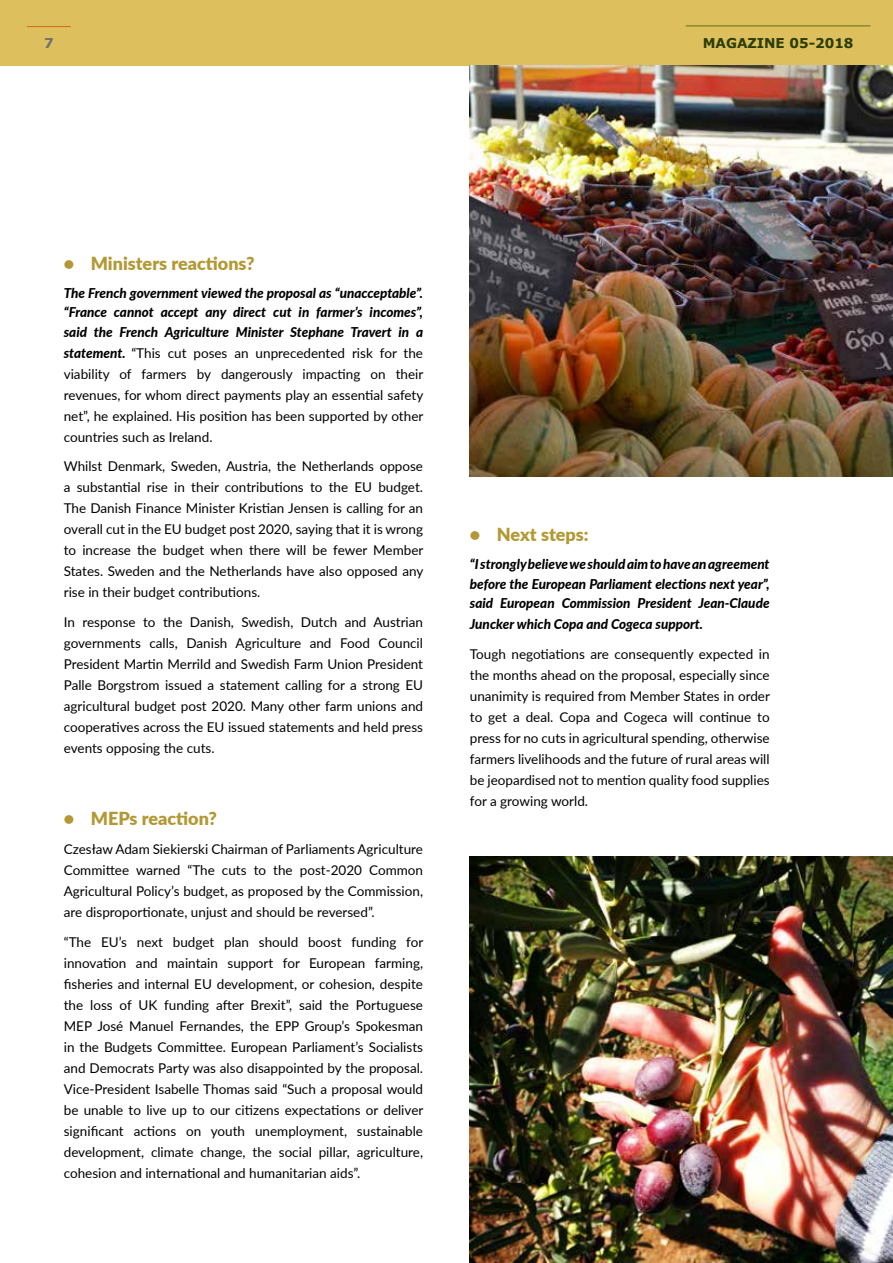
<style>
.page{position:relative;width:893px;height:1263px;background:#fff}
.page>*{position:absolute;margin:0;border:0;box-sizing:border-box;transform-origin:0 0}
.t1{font:900 18px "Lato";color:#b39834}
.t2{font:13.5px/21px "Lato";color:#000;text-align:justify}
.t3{font:italic 800 13.5px/19.5px "Lato";color:#000;text-align:justify}
.t4{font:700 13.5px "Verdana";color:#2c3d00}
.t5{font:700 13.5px "Verdana";color:#717073}
.s1{font-weight:800;font-style:italic}
</style>
<div class="page">
<div style="left:0;top:0;width:893px;height:66px;background:#ddbf5d"></div>
<hr style="left:686px;top:26px;width:184px;height:1px;background:#5e6f15">
<hr style="left:27px;top:26px;width:44px;height:1px;background:#ca6c18">
<img style="left:470px;top:857px;width:423px;height:406px">
<img style="left:470px;top:66px;width:423px;height:410px">
<p class="t5" style="left:44px;top:35px;width:11px">7</p>
<p class="t4" style="left:703px;top:34px;width:152px">MAGAZINE 05-2018</p>
<h1 class="t1" style="left:64px;top:250px;width:192px">• Ministers reactions?</h1>
<p class="t3" style="left:64px;top:283px;width:361px">The French government viewed the proposal as “unacceptable”. “France cannot accept any direct cut in farmer’s incomes”, said the French Agriculture Minister Stephane Travert in a</p>
<p class="t2" style="left:64px;top:342px;width:361px"><span class="s1">statement.</span> “This cut poses an unprecedented risk for the viability of farmers by dangerously impacting on their revenues, for whom direct payments play an essential safety net”, he explained. His position has been supported by other countries such as Ireland.</p>
<p class="t2" style="left:64px;top:455px;width:361px">Whilst Denmark, Sweden, Austria, the Netherlands oppose a substantial rise in their contributions to the EU budget.<br>The Danish Finance Minister Kristian Jensen is calling for an overall cut in the EU budget post 2020, saying that it is wrong to increase the budget when there will be fewer Member States. Sweden and the Netherlands have also opposed any rise in their budget contributions.</p>
<p class="t2" style="left:64px;top:611px;width:361px">In response to the Danish, Swedish, Dutch and Austrian governments calls, Danish Agriculture and Food Council President Martin Merrild and Swedish Farm Union President Palle Borgstrom issued a statement calling for a strong EU agricultural budget post 2020. Many other farm unions and cooperatives across the EU issued statements and held press events opposing the cuts.</p>
<h1 class="t1" style="left:64px;top:805px;width:155px">• MEPs reaction?</h1>
<p class="t2" style="left:64px;top:838px;width:361px">Czesław Adam Siekierski Chairman of Parliaments Agriculture Committee warned “The cuts to the post-2020 Common Agricultural Policy’s budget, as proposed by the Commission, are disproportionate, unjust and should be reversed”.</p>
<p class="t2" style="left:64px;top:931px;width:361px">“The EU’s next budget plan should boost funding for innovation and maintain support for European farming, fisheries and internal EU development, or cohesion, despite the loss of UK funding after Brexit”, said the Portuguese MEP José Manuel Fernandes, the EPP Group’s Spokesman in the Budgets Committee. European Parliament’s Socialists and Democrats Party was also disappointed by the proposal.<br>Vice-President Isabelle Thomas said “Such a proposal would be unable to live up to our citizens expectations or deliver significant actions on youth unemployment, sustainable development, climate change, the social pillar, agriculture, cohesion and international and humanitarian aids”.</p>
<h1 class="t1" style="left:470px;top:521px;width:120px">• Next steps:</h1>
<p class="t3" style="left:470px;top:554px;width:301px">“I strongly believe we should aim to have an agreement before the European Parliament elections next year”, said European Commission President Jean-Claude</p>
<p class="t3" style="left:470px;top:614px;width:235px">Juncker which Copa and Cogeca support.</p>
<p class="t2" style="left:470px;top:643px;width:302px">Tough negotiations are consequently expected in the months ahead on the proposal, especially since unanimity is required from Member States in order to get a deal. Copa and Cogeca will continue to press for no cuts in agricultural spending, otherwise farmers livelihoods and the future of rural areas will be jeopardised not to mention quality food supplies for a growing world.</p>
</div>
